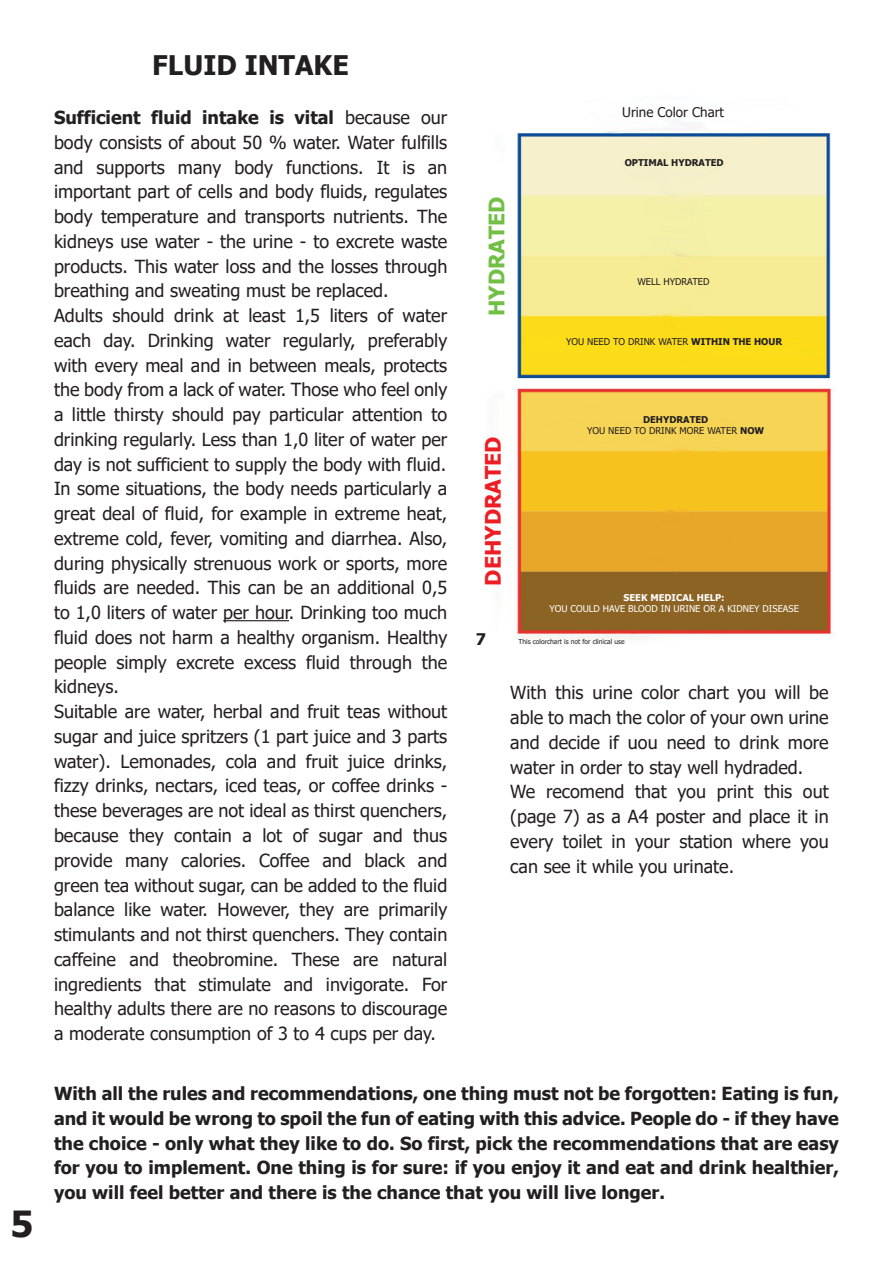
<style>
.page{position:relative;width:893px;height:1263px;background:#fff}
.page>*{position:absolute;margin:0;border:0;box-sizing:border-box;transform-origin:0 0}
.t1{font:700 36px "Tahoma";color:#231f20}
.t2{font:700 27px "Tahoma";color:#231f20}
.t3{font:700 21.45px "Tahoma";color:#ee1d23}
.t4{font:700 21.45px "Tahoma";color:#71bf44}
.t5{font:18px/24.8px "Tahoma";color:#231f20;text-align:justify}
.t6{font:700 18px/24.8px "Tahoma";color:#231f20;text-align:justify}
.t7{font:700 16.05px "Tahoma";color:#231f20}
.t8{font:13.35px "Tahoma";color:#231f20}
.t9{font:9.3px/11.1px "Tahoma";color:#231f20;text-align:center}
.t10{font:9.3px/11.1px "Tahoma";color:#fdfdfd;text-align:center}
.t11{font:700 9.3px "Tahoma";color:#231f20}
.t12{font:6.75px "Tahoma";color:#231f20}
.s1{font-weight:700}
</style>
<div class="page">
<hr style="left:223px;top:620px;width:66px;height:1px;background:#231f20">
<img style="left:515px;top:121px;width:316px;height:520px">
<p class="t1" style="left:11px;top:1198px;width:24px">5</p>
<p class="t2" style="left:152px;top:46px;width:198px">FLUID INTAKE</p>
<p class="t5" style="left:54px;top:106px;width:395px"><span class="s1">Sufficient fluid intake is vital</span> because our body consists of about 50 % water. Water fulfills and supports many body functions. It is an important part of cells and body fluids, regulates body temperature and transports nutrients. The kidneys use water - the urine - to excrete waste products. This water loss and the losses through breathing and sweating must be replaced.</p>
<p class="t5" style="left:54px;top:304px;width:395px">Adults should drink at least 1,5 liters of water each day. Drinking water regularly, preferably with every meal and in between meals, protects the body from a lack of water. Those who feel only a little thirsty should pay particular attention to drinking regularly. Less than 1,0 liter of water per day is not sufficient to supply the body with fluid.</p>
<p class="t5" style="left:54px;top:477px;width:395px">In some situations, the body needs particularly a great deal of fluid, for example in extreme heat, extreme cold, fever, vomiting and diarrhea. Also, during physically strenuous work or sports, more fluids are needed. This can be an additional 0,5 to 1,0 liters of water per hour. Drinking too much fluid does not harm a healthy organism. Healthy people simply excrete excess fluid through the kidneys.</p>
<p class="t5" style="left:54px;top:700px;width:395px">Suitable are water, herbal and fruit teas without sugar and juice spritzers (1 part juice and 3 parts water). Lemonades, cola and fruit juice drinks, fizzy drinks, nectars, iced teas, or coffee drinks - these beverages are not ideal as thirst quenchers, because they contain a lot of sugar and thus provide many calories. Coffee and black and green tea without sugar, can be added to the fluid balance like water. However, they are primarily stimulants and not thirst quenchers. They contain caffeine and theobromine. These are natural ingredients that stimulate and invigorate. For healthy adults there are no reasons to discourage a moderate consumption of 3 to 4 cups per day.</p>
<p class="t8" style="left:622px;top:103px;width:103px">Urine Color Chart</p>
<p class="t4" style="left:482px;top:316px;width:121px;rotate:-90deg">HYDRATED</p>
<p class="t11" style="left:625px;top:156px;width:100px">OPTIMAL HYDRATED</p>
<p class="t9" style="left:637px;top:277px;width:74px">WELL HYDRATED</p>
<p class="t9" style="left:566px;top:337px;width:218px">YOU NEED TO DRINK WATER <span class="s1">WITHIN THE HOUR</span></p>
<p class="t3" style="left:478px;top:586px;width:151px;rotate:-90deg">DEHYDRATED</p>
<p class="t7" style="left:476px;top:628px;width:12px">7</p>
<p class="t9" style="left:587px;top:414px;width:178px"><span class="s1">DEHYDRATED<br></span>YOU NEED TO DRINK MORE WATER <span class="s1">NOW</span></p>
<p class="t10" style="left:549px;top:593px;width:251px"><span class="s1">SEEK MEDICAL HELP:<br></span>YOU COULD HAVE BLOOD IN URINE OR A KIDNEY DISEASE</p>
<p class="t12" style="left:519px;top:637px;width:107px">This colorchart is not for clinical use</p>
<p class="t5" style="left:510px;top:681px;width:320px">With this urine color chart you will be able to mach the color of your own urine and decide if uou need to drink more water in order to stay well hydraded.</p>
<p class="t5" style="left:510px;top:780px;width:320px">We recomend that you print this out (page 7) as a A4 poster and place it in every toilet in your station where you can see it while you urinate.</p>
<p class="t6" style="left:54px;top:1082px;width:786px">With all the rules and recommendations, one thing must not be forgotten: Eating is fun, and it would be wrong to spoil the fun of eating with this advice. People do - if they have the choice - only what they like to do. So first, pick the recommendations that are easy for you to implement. One thing is for sure: if you enjoy it and eat and drink healthier, you will feel better and there is the chance that you will live longer.</p>
</div>
